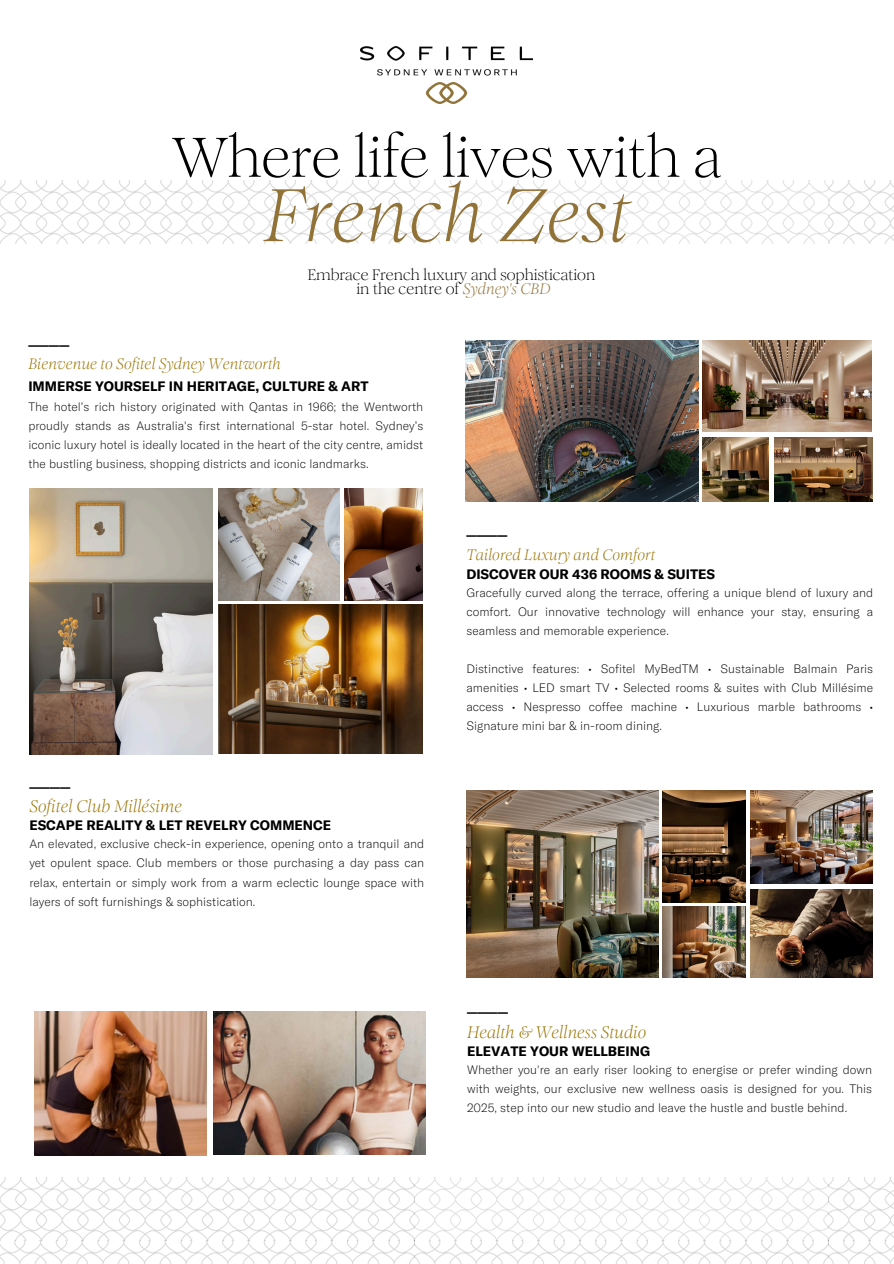
<style>
.page{position:relative;width:894px;height:1264px;background:#fff}
.page>*{position:absolute;margin:0;border:0;box-sizing:border-box;transform-origin:0 0}
.t1{font:italic 73.95px "Romie";color:#917237}
.t2{font:55.5px "Romie";color:#000}
.t3{font:24px "GT America LV";color:#000}
.t4{font:italic 16.5px "Romie";color:#997300}
.t5{font:15px/14.7px "Romie";color:#000;text-align:center}
.t6{font:italic 15px "Romie";color:#997300}
.t7{font:700 13.5px "GT America LV";color:#000}
.t8{font:100 12px/19px "GT America LV";color:#000;text-align:justify}
.s1{font-style:italic;color:#917237}
</style>
<div class="page">
<img style="left:360px;top:47px;width:172px;height:56px">
<img style="left:0;top:180px;width:893px;height:63px">
<img style="left:0;top:1177px;width:893px;height:86px">
<img style="left:214px;top:1011px;width:211px;height:143px">
<img style="left:35px;top:1011px;width:172px;height:144px">
<img style="left:465px;top:340px;width:233px;height:161px">
<img style="left:30px;top:488px;width:182px;height:266px">
<img style="left:218px;top:488px;width:121px;height:112px">
<img style="left:344px;top:488px;width:78px;height:112px">
<img style="left:702px;top:340px;width:169px;height:91px">
<img style="left:466px;top:790px;width:192px;height:187px">
<img style="left:662px;top:790px;width:83px;height:112px">
<img style="left:750px;top:790px;width:122px;height:93px">
<img style="left:702px;top:437px;width:65px;height:64px">
<img style="left:774px;top:437px;width:97px;height:64px">
<img style="left:218px;top:604px;width:204px;height:149px">
<img style="left:662px;top:906px;width:83px;height:71px">
<img style="left:750px;top:889px;width:122px;height:88px">
<p class="t2" style="left:172px;top:122px;width:551px">Where life lives with a</p>
<h1 class="t1" style="left:263px;top:182px;width:368px">French Zest</h1>
<p class="t3" style="left:28px;top:318px;width:42px">____</p>
<h3 class="t6" style="left:28px;top:357px;width:254px">Bienvenue to Sofitel Sydney Wentworth</h3>
<h2 class="t5" style="left:308px;top:267px;width:289px">Embrace French luxury and sophistication in the centre of <span class="s1">Sydney's CBD</span></h2>
<p class="t7" style="left:28px;top:377px;width:341px">IMMERSE YOURSELF IN HERITAGE, CULTURE &amp; ART</p>
<p class="t8" style="left:28px;top:397px;width:396px">The hotel’s rich history originated with Qantas in 1966; the Wentworth proudly stands as Australia's first international 5-star hotel. Sydney’s iconic luxury hotel is ideally located in the heart of the city centre, amidst the bustling business, shopping districts and iconic landmarks.</p>
<p class="t3" style="left:29px;top:760px;width:42px">____</p>
<p class="t4" style="left:29px;top:799px;width:154px">Sofitel Club Millésime</p>
<h3 class="t7" style="left:29px;top:817px;width:303px">ESCAPE REALITY &amp; LET REVELRY COMMENCE</h3>
<p class="t8" style="left:29px;top:834px;width:396px">An elevated, exclusive check-in experience, opening onto a tranquil and yet opulent space. Club members or those purchasing a day pass can relax, entertain or simply work from a warm eclectic lounge space with layers of soft furnishings &amp; sophistication.</p>
<p class="t3" style="left:466px;top:509px;width:42px">____</p>
<h3 class="t6" style="left:466px;top:548px;width:190px">Tailored Luxury and Comfort</h3>
<p class="t7" style="left:466px;top:566px;width:250px">DISCOVER OUR 436 ROOMS &amp; SUITES</p>
<p class="t8" style="left:466px;top:583px;width:408px">Gracefully curved along the terrace, offering a unique blend of luxury and comfort. Our innovative technology will enhance your stay, ensuring a seamless and memorable experience.</p>
<p class="t8" style="left:466px;top:659px;width:408px">Distinctive features: • Sofitel MyBedTM • Sustainable Balmain Paris amenities • LED smart TV • Selected rooms &amp; suites with Club Millésime access • Nespresso coffee machine • Luxurious marble bathrooms • Signature mini bar &amp; in-room dining.</p>
<p class="t3" style="left:467px;top:986px;width:42px">____</p>
<p class="t4" style="left:467px;top:1024px;width:181px">Health &amp; Wellness Studio</p>
<p class="t7" style="left:467px;top:1042px;width:184px">ELEVATE YOUR WELLBEING</p>
<p class="t8" style="left:467px;top:1060px;width:406px">Whether you're an early riser looking to energise or prefer winding down with weights, our exclusive new wellness oasis is designed for you. This 2025, step into our new studio and leave the hustle and bustle behind.</p>
</div>
